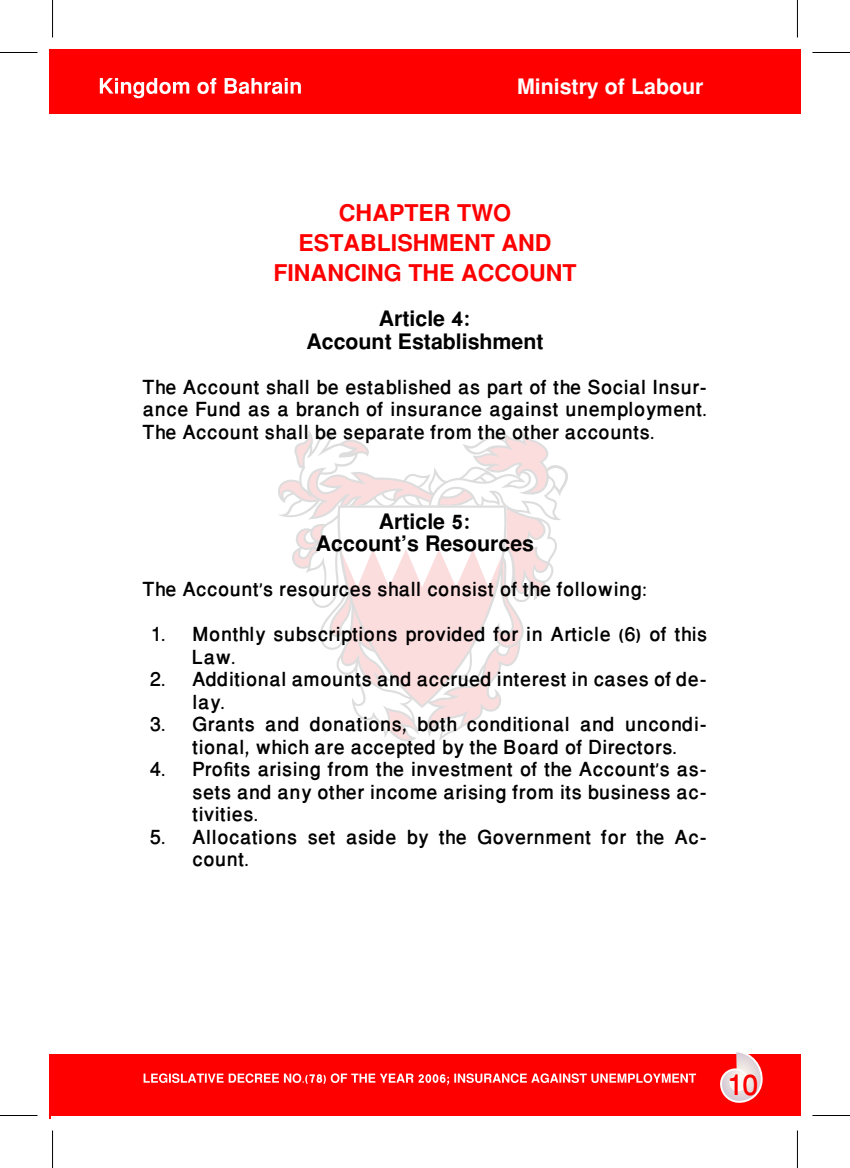
<style>
.page{position:relative;width:850px;height:1168px;background:#fff}
.page>*{position:absolute;margin:0;border:0;box-sizing:border-box;transform-origin:0 0}
.t1{font:500 40px "Win Soft Pro";color:#f00}
.t2{font:700 32.5px/30px "Win Soft Pro";color:#fe0000;text-align:center}
.t3{font:700 30px/22.5px "Win Soft Pro";color:#010000;text-align:center}
.t4{font:700 30px "Win Soft Pro";color:#fff}
.t5{font:500 27.5px/45px "Win Soft Pro";color:#010000}
</style>
<div class="page">
<div style="left:50px;top:49px;width:750px;height:65px;background:#f00"></div>
<div style="left:50px;top:1054px;width:750px;height:62px;background:#f00"></div>
<svg style="left:278px;top:430px;width:290px;height:312px"></svg>
<hr style="left:49px;top:49px;width:1px;height:65px;background:#f00">
<hr style="left:49px;top:1054px;width:1px;height:65px;background:#f00">
<svg style="left:143px;top:1073px;width:552px;height:12px"></svg>
<svg style="left:100px;top:78px;width:201px;height:20px"></svg>
<svg style="left:720px;top:1052px;width:43px;height:51px"></svg>
<div style="left:729px;top:1075px;width:16px;height:15px;background:#fbf9f6;border-radius:50%"></div>
<hr style="left:0;top:52px;width:38px;height:1px;background:#000">
<hr style="left:812px;top:52px;width:37px;height:1px;background:#000">
<hr style="left:0;top:1115px;width:38px;height:1px;background:#000">
<hr style="left:812px;top:1115px;width:37px;height:1px;background:#000">
<hr style="left:52px;top:0;width:1px;height:38px;background:#000">
<hr style="left:52px;top:1130px;width:1px;height:38px;background:#000">
<hr style="left:796px;top:0;width:1px;height:38px;background:#000">
<hr style="left:796px;top:1130px;width:1px;height:38px;background:#000">
<p class="t4" style="left:517px;top:64px;width:188px">Ministry of Labour</p>
<p class="t2" style="left:273px;top:197px;width:304px">CHAPTER TWO<br>ESTABLISHMENT AND<br>FINANCING THE ACCOUNT</p>
<p class="t3" style="left:306px;top:306px;width:238px">Article 4:<br>Account Establishment</p>
<p class="t5" style="left:142px;top:365px;width:566px">The Account shall be established as part of the Social Insur-<br>The Account shall be separate from the other accounts.</p>
<p class="t5" style="left:142px;top:387px;width:566px">ance Fund as a branch of insurance against unemployment.</p>
<p class="t3" style="left:316px;top:509px;width:220px">Article 5:<br>Account s’ Resources</p>
<p class="t5" style="left:192px;top:567px;width:516px;text-indent:-50px">The Accounts’ resources shall consist of the following:<br>Monthly subscriptions provided for in Article 6( ) of this</p>
<p class="t5" style="left:150px;top:612px;width:18px">1.</p>
<p class="t5" style="left:150px;top:657px;width:18px">2.</p>
<p class="t5" style="left:192px;top:635px;width:45px">Law. lay.</p>
<p class="t5" style="left:192px;top:657px;width:516px">Additional amounts and accrued interest in cases of de-</p>
<p class="t5" style="left:150px;top:702px;width:18px">3.</p>
<p class="t5" style="left:192px;top:702px;width:516px">Grants and donations, both conditional and uncondi-</p>
<p class="t5" style="left:192px;top:725px;width:486px">tional, which are accepted by the Board of Directors.</p>
<p class="t5" style="left:150px;top:747px;width:18px">4.</p>
<p class="t5" style="left:192px;top:747px;width:516px">Profits arising from the investment of the Accounts’ as-</p>
<p class="t5" style="left:192px;top:770px;width:516px">sets and any other income arising from its business ac-</p>
<p class="t5" style="left:192px;top:792px;width:68px">tivities.</p>
<p class="t5" style="left:150px;top:815px;width:18px">5.</p>
<p class="t5" style="left:192px;top:815px;width:516px">Allocations set aside by the Government for the Ac-</p>
<p class="t5" style="left:192px;top:837px;width:58px">count.</p>
<h1 class="t1" style="left:725px;top:1056px;width:34px">10</h1>
</div>
